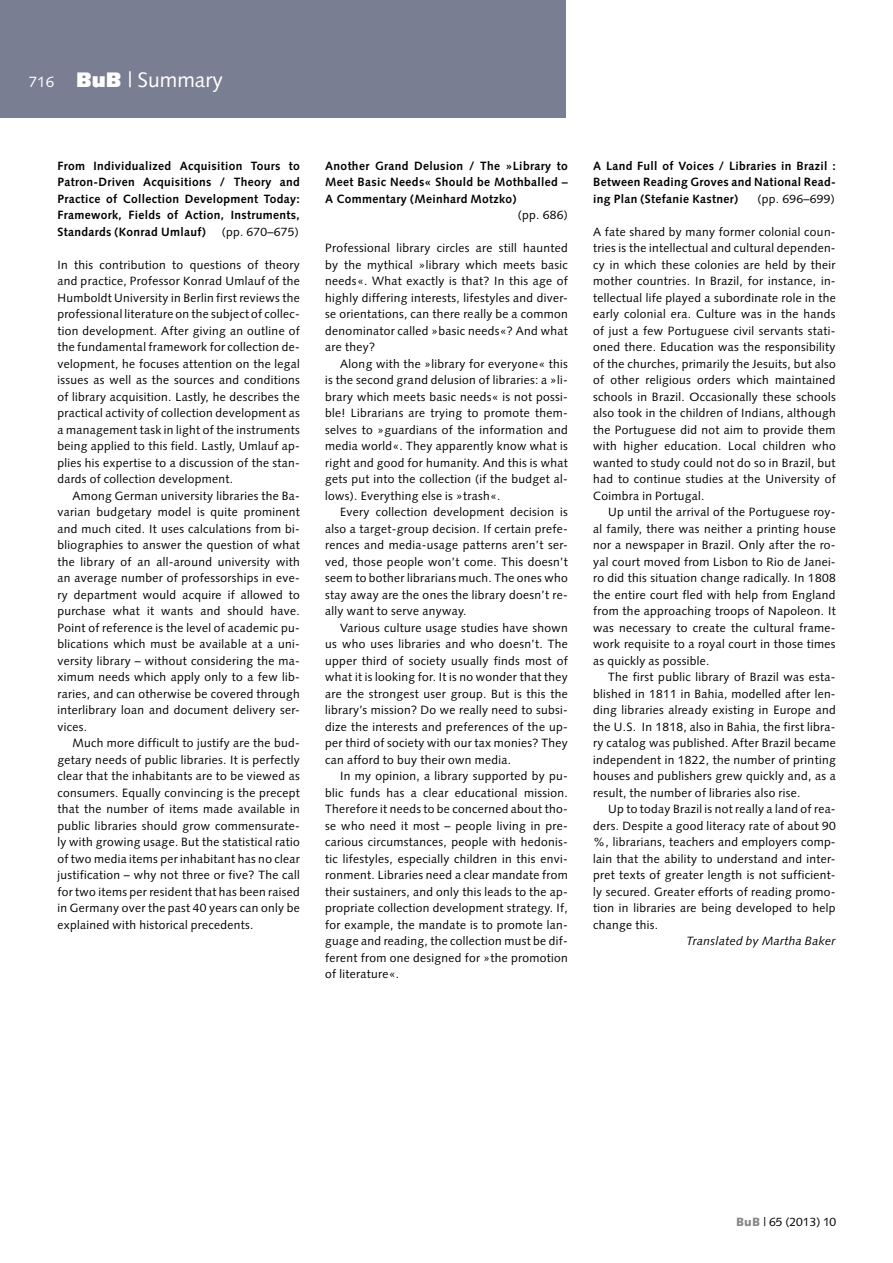
<style>
.page{position:relative;width:893px;height:1263px;background:#fff}
.page>*{position:absolute;margin:0;border:0;box-sizing:border-box;transform-origin:0 0}
.t1{font:21px "Syntax";letter-spacing:.005em;color:#fff}
.t2{font:12px/16.5px "Syntax";letter-spacing:.03em;color:#000;text-align:justify}
.t3{font:700 12px/16.5px "Syntax";letter-spacing:.03em;color:#000;text-align:justify}
.t4{font:italic 12px "Syntax";letter-spacing:.03em;color:#000}
.s1{font-size:15px;color:#000}
.s2{font-weight:900}
.s3{font-size:15px}
.s4{font-weight:900;color:#87888a}
</style>
<div class="page">
<div style="left:0;top:0;width:566px;height:117px;background:#7a7e93"></div>
<h1 class="t1" style="left:29px;top:67px;width:196px"><span class="s1">716</span> <span class="s2">BuB</span> | Summary</h1>
<h1 class="t1" style="left:32px;top:67px;width:184px"><span class="s3">716</span> <span class="s2">BuB</span> | Lesesaal</h1>
<p class="t3" style="left:57px;top:157px;width:244px">From Individualized Acquisition Tours to Patron-Driven Acquisitions / Theory and Practice of Collection Development Today:<br>Framework, Fields of Action, Instruments, Standards (Konrad Umlauf)</p>
<p class="t2" style="left:222px;top:223px;width:79px">(pp. 670–675)</p>
<p class="t2" style="left:57px;top:256px;width:244px">In this contribution to questions of theory and practice, Professor Konrad Umlauf of the Humboldt University in Berlin first reviews the professional literature on the subject of collec&shy;tion development. After giving an outline of the fundamental framework for collection de&shy;velopment, he focuses attention on the legal issues as well as the sources and conditions of library acquisition. Lastly, he describes the practical activity of collection development as a management task in light of the instruments being applied to this field. Lastly, Umlauf ap&shy;plies his expertise to a discussion of the stan&shy;dards of collection development.</p>
<p class="t2" style="left:57px;top:487px;width:244px;text-indent:15px">Among German university libraries the Ba&shy;varian budgetary model is quite prominent and much cited. It uses calculations from bi&shy;bliographies to answer the question of what the library of an all-around university with an average number of professorships in eve&shy;ry department would acquire if allowed to purchase what it wants and should have.<br>Point of reference is the level of academic pu&shy;blications which must be available at a uni&shy;versity library – without considering the ma&shy;ximum needs which apply only to a few lib&shy;raries, and can otherwise be covered through interlibrary loan and document delivery ser&shy;vices.</p>
<p class="t2" style="left:57px;top:735px;width:244px;text-indent:15px">Much more difficult to justify are the bud&shy;getary needs of public libraries. It is perfectly clear that the inhabitants are to be viewed as consumers. Equally convincing is the precept that the number of items made available in public libraries should grow commensurate&shy;ly with growing usage. But the statistical ratio of two media items per inhabitant has no clear justification – why not three or five? The call for two items per resident that has been raised in Germany over the past 40 years can only be explained with historical precedents.</p>
<p class="t3" style="left:325px;top:157px;width:244px">Another Grand Delusion / The »Library to Meet Basic Needs« Should be Mothballed – A Commentary (Meinhard Motzko)</p>
<p class="t2" style="left:518px;top:207px;width:51px">(pp. 686)</p>
<p class="t2" style="left:325px;top:240px;width:244px">Professional library circles are still haunted by the mythical »library which meets basic needs«. What exactly is that? In this age of highly differing interests, lifestyles and diver&shy;se orientations, can there really be a common denominator called »basic needs«? And what are they?</p>
<p class="t2" style="left:325px;top:355px;width:244px;text-indent:15px">Along with the »library for everyone« this is the second grand delusion of libraries: a »li&shy;brary which meets basic needs« is not possi&shy;ble! Librarians are trying to promote them&shy;selves to »guardians of the information and media world«. They apparently know what is right and good for humanity. And this is what gets put into the collection (if the budget al&shy;lows). Everything else is »trash«.</p>
<p class="t2" style="left:325px;top:504px;width:244px;text-indent:15px">Every collection development decision is also a target-group decision. If certain prefe&shy;rences and media-usage patterns aren’t ser&shy;ved, those people won’t come. This doesn’t seem to bother librarians much. The ones who stay away are the ones the library doesn’t re&shy;ally want to serve anyway.</p>
<p class="t2" style="left:325px;top:619px;width:244px;text-indent:15px">Various culture usage studies have shown us who uses libraries and who doesn’t. The upper third of society usually finds most of what it is looking for. It is no wonder that they are the strongest user group. But is this the library’s mission? Do we really need to subsi&shy;dize the interests and preferences of the up&shy;per third of society with our tax monies? They can afford to buy their own media.</p>
<p class="t2" style="left:325px;top:768px;width:244px;text-indent:15px">In my opinion, a library supported by pu&shy;blic funds has a clear educational mission.<br>Therefore it needs to be concerned about tho&shy;se who need it most – people living in pre&shy;carious circumstances, people with hedonis&shy;tic lifestyles, especially children in this envi&shy;ronment. Libraries need a clear mandate from their sustainers, and only this leads to the ap&shy;propriate collection development strategy. If, for example, the mandate is to promote lan&shy;guage and reading, the collection must be dif&shy;ferent from one designed for »the promotion of literature«.</p>
<p class="t3" style="left:593px;top:157px;width:244px">A Land Full of Voices / Libraries in Brazil :<br>Between Reading Groves and National Read&shy;ing Plan (Stefanie Kastner)</p>
<p class="t2" style="left:757px;top:190px;width:79px">(pp. 696–699)</p>
<p class="t2" style="left:593px;top:223px;width:244px">A fate shared by many former colonial coun&shy;tries is the intellectual and cultural dependen&shy;cy in which these colonies are held by their mother countries. In Brazil, for instance, in&shy;tellectual life played a subordinate role in the early colonial era. Culture was in the hands of just a few Portuguese civil servants stati&shy;oned there. Education was the responsibility of the churches, primarily the Jesuits, but also of other religious orders which maintained schools in Brazil. Occasionally these schools also took in the children of Indians, although the Portuguese did not aim to provide them with higher education. Local children who wanted to study could not do so in Brazil, but had to continue studies at the University of Coimbra in Portugal.</p>
<p class="t2" style="left:593px;top:504px;width:244px;text-indent:15px">Up until the arrival of the Portuguese roy&shy;al family, there was neither a printing house nor a newspaper in Brazil. Only after the ro&shy;yal court moved from Lisbon to Rio de Janei&shy;ro did this situation change radically. In 1808 the entire court fled with help from England from the approaching troops of Napoleon. It was necessary to create the cultural frame&shy;work requisite to a royal court in those times as quickly as possible.</p>
<p class="t2" style="left:593px;top:669px;width:244px;text-indent:15px">The first public library of Brazil was esta&shy;blished in 1811 in Bahia, modelled after len&shy;ding libraries already existing in Europe and the U.S. In 1818, also in Bahia, the first libra&shy;ry catalog was published. After Brazil became independent in 1822, the number of printing houses and publishers grew quickly and, as a result, the number of libraries also rise.</p>
<p class="t2" style="left:593px;top:801px;width:244px;text-indent:15px">Up to today Brazil is not really a land of rea&shy;ders. Despite a good literacy rate of about 90 %, librarians, teachers and employers comp&shy;lain that the ability to understand and inter&shy;pret texts of greater length is not sufficient&shy;ly secured. Greater efforts of reading promo&shy;tion in libraries are being developed to help change this.</p>
<p class="t4" style="left:686px;top:934px;width:151px">Translated by Martha Baker</p>
<p class="t2" style="left:736px;top:1213px;width:101px"><span class="s4">BuB</span> | 65 (2013) 10</p>
</div>
